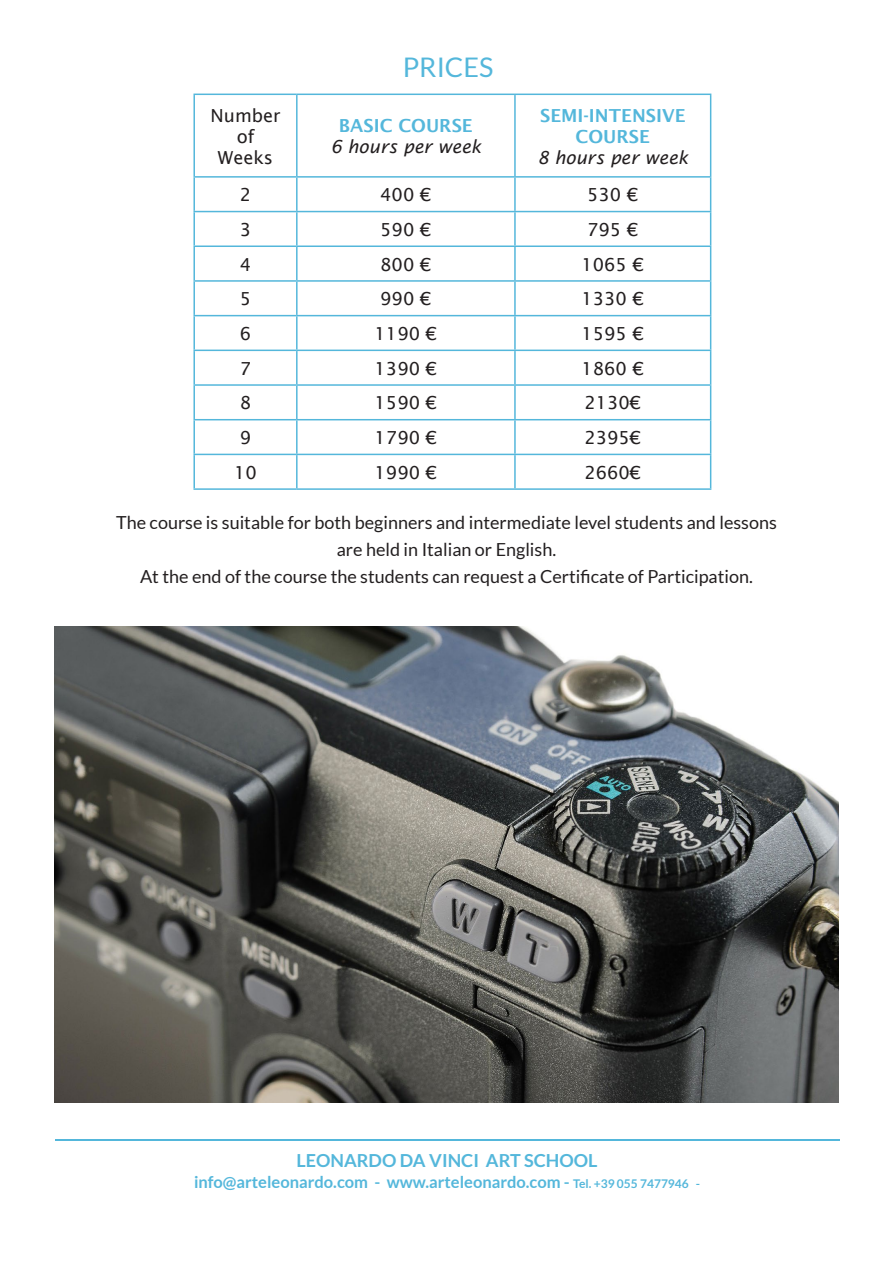
<style>
.page{position:relative;width:893px;height:1263px;background:#fff}
.page>*{position:absolute;margin:0;border:0;box-sizing:border-box;transform-origin:0 0}
.t1{font:27px "Lato";color:#54b7db}
.t2{font:18px "Lato";color:#231f20}
.t3{font:18px/21px "Lucida Sans";color:#231f20;text-align:center}
.t4{font:600 18px/21px "Lucida Sans";color:#54b7db;text-align:center}
.t5{font:italic 18px "Lucida Sans";color:#231f20}
.t6{font:700 18px "Lato";color:#54b7db}
.t7{font:700 16.5px "Lato";color:#54b7db}
.s1{font-size:12px}
</style>
<div class="page">
<hr style="left:193px;top:176px;width:104px;height:2px;background:#54b7db">
<hr style="left:193px;top:178px;width:2px;height:33px;background:#54b7db">
<hr style="left:297px;top:176px;width:218px;height:2px;background:#54b7db">
<hr style="left:296px;top:178px;width:2px;height:33px;background:#54b7db">
<hr style="left:515px;top:176px;width:196px;height:2px;background:#54b7db">
<hr style="left:514px;top:178px;width:2px;height:33px;background:#54b7db">
<hr style="left:710px;top:178px;width:1px;height:33px;background:#54b7db">
<hr style="left:193px;top:211px;width:104px;height:1px;background:#54b7db">
<hr style="left:193px;top:212px;width:2px;height:33px;background:#54b7db">
<hr style="left:297px;top:211px;width:218px;height:1px;background:#54b7db">
<hr style="left:296px;top:212px;width:2px;height:33px;background:#54b7db">
<hr style="left:515px;top:211px;width:196px;height:1px;background:#54b7db">
<hr style="left:514px;top:212px;width:2px;height:33px;background:#54b7db">
<hr style="left:710px;top:212px;width:1px;height:33px;background:#54b7db">
<hr style="left:193px;top:245px;width:104px;height:2px;background:#54b7db">
<hr style="left:193px;top:247px;width:2px;height:33px;background:#54b7db">
<hr style="left:297px;top:245px;width:218px;height:2px;background:#54b7db">
<hr style="left:296px;top:247px;width:2px;height:33px;background:#54b7db">
<hr style="left:515px;top:245px;width:196px;height:2px;background:#54b7db">
<hr style="left:514px;top:247px;width:2px;height:33px;background:#54b7db">
<hr style="left:710px;top:247px;width:1px;height:33px;background:#54b7db">
<hr style="left:193px;top:280px;width:104px;height:2px;background:#54b7db">
<hr style="left:193px;top:282px;width:2px;height:33px;background:#54b7db">
<hr style="left:297px;top:280px;width:218px;height:2px;background:#54b7db">
<hr style="left:296px;top:282px;width:2px;height:33px;background:#54b7db">
<hr style="left:515px;top:280px;width:196px;height:2px;background:#54b7db">
<hr style="left:514px;top:282px;width:2px;height:33px;background:#54b7db">
<hr style="left:710px;top:282px;width:1px;height:33px;background:#54b7db">
<hr style="left:193px;top:315px;width:104px;height:1px;background:#54b7db">
<hr style="left:193px;top:316px;width:2px;height:34px;background:#54b7db">
<hr style="left:297px;top:315px;width:218px;height:1px;background:#54b7db">
<hr style="left:296px;top:316px;width:2px;height:34px;background:#54b7db">
<hr style="left:515px;top:315px;width:196px;height:1px;background:#54b7db">
<hr style="left:514px;top:316px;width:2px;height:34px;background:#54b7db">
<hr style="left:710px;top:316px;width:1px;height:34px;background:#54b7db">
<hr style="left:193px;top:350px;width:104px;height:1px;background:#54b7db">
<hr style="left:193px;top:351px;width:2px;height:33px;background:#54b7db">
<hr style="left:297px;top:350px;width:218px;height:1px;background:#54b7db">
<hr style="left:296px;top:351px;width:2px;height:33px;background:#54b7db">
<hr style="left:515px;top:350px;width:196px;height:1px;background:#54b7db">
<hr style="left:514px;top:351px;width:2px;height:33px;background:#54b7db">
<hr style="left:710px;top:351px;width:1px;height:33px;background:#54b7db">
<hr style="left:193px;top:384px;width:104px;height:2px;background:#54b7db">
<hr style="left:193px;top:386px;width:2px;height:33px;background:#54b7db">
<hr style="left:297px;top:384px;width:218px;height:2px;background:#54b7db">
<hr style="left:296px;top:386px;width:2px;height:33px;background:#54b7db">
<hr style="left:515px;top:384px;width:196px;height:2px;background:#54b7db">
<hr style="left:514px;top:386px;width:2px;height:33px;background:#54b7db">
<hr style="left:710px;top:386px;width:1px;height:33px;background:#54b7db">
<hr style="left:193px;top:419px;width:104px;height:1px;background:#54b7db">
<hr style="left:193px;top:420px;width:2px;height:34px;background:#54b7db">
<hr style="left:297px;top:419px;width:218px;height:1px;background:#54b7db">
<hr style="left:296px;top:420px;width:2px;height:34px;background:#54b7db">
<hr style="left:515px;top:419px;width:196px;height:1px;background:#54b7db">
<hr style="left:514px;top:420px;width:2px;height:34px;background:#54b7db">
<hr style="left:710px;top:420px;width:1px;height:34px;background:#54b7db">
<hr style="left:193px;top:454px;width:104px;height:1px;background:#54b7db">
<hr style="left:193px;top:455px;width:2px;height:33px;background:#54b7db">
<hr style="left:297px;top:454px;width:218px;height:1px;background:#54b7db">
<hr style="left:296px;top:455px;width:2px;height:33px;background:#54b7db">
<hr style="left:515px;top:454px;width:196px;height:1px;background:#54b7db">
<hr style="left:514px;top:455px;width:2px;height:33px;background:#54b7db">
<hr style="left:710px;top:455px;width:1px;height:33px;background:#54b7db">
<hr style="left:193px;top:488px;width:104px;height:2px;background:#54b7db">
<hr style="left:297px;top:488px;width:218px;height:2px;background:#54b7db">
<hr style="left:515px;top:488px;width:196px;height:2px;background:#54b7db">
<hr style="left:193px;top:94px;width:104px;height:1px;background:#54b7db">
<hr style="left:193px;top:95px;width:2px;height:81px;background:#54b7db">
<hr style="left:297px;top:94px;width:218px;height:1px;background:#54b7db">
<hr style="left:296px;top:95px;width:2px;height:81px;background:#54b7db">
<hr style="left:515px;top:94px;width:196px;height:1px;background:#54b7db">
<hr style="left:514px;top:95px;width:2px;height:81px;background:#54b7db">
<hr style="left:710px;top:95px;width:1px;height:81px;background:#54b7db">
<img style="left:54px;top:626px;width:785px;height:476px">
<hr style="left:55px;top:1138px;width:784px;height:2px;background:#54b7db">
<p class="t3" style="left:211px;top:105px;width:72px">Number of</p>
<p class="t3" style="left:218px;top:147px;width:57px">Weeks</p>
<p class="t1" style="left:403px;top:52px;width:92px">PRICES</p>
<p class="t4" style="left:339px;top:115px;width:135px">BASIC COURSE</p>
<p class="t5" style="left:330px;top:136px;width:152px">6 hours per week</p>
<p class="t4" style="left:540px;top:105px;width:147px">SEMI-INTENSIVE<br>COURSE</p>
<p class="t5" style="left:537px;top:147px;width:152px">8 hours per week</p>
<p class="t3" style="left:240px;top:184px;width:13px">2</p>
<p class="t3" style="left:380px;top:184px;width:53px">400 €</p>
<p class="t3" style="left:587px;top:184px;width:53px">530 €</p>
<p class="t3" style="left:240px;top:219px;width:13px">3</p>
<p class="t3" style="left:380px;top:219px;width:53px">590 €</p>
<p class="t3" style="left:587px;top:219px;width:53px">795 €</p>
<p class="t3" style="left:240px;top:254px;width:13px">4</p>
<p class="t3" style="left:380px;top:254px;width:53px">800 €</p>
<p class="t3" style="left:581px;top:254px;width:64px">1065 €</p>
<p class="t3" style="left:240px;top:288px;width:13px">5</p>
<p class="t3" style="left:380px;top:288px;width:53px">990 €</p>
<p class="t3" style="left:581px;top:288px;width:64px">1330 €</p>
<p class="t3" style="left:240px;top:323px;width:13px">6</p>
<p class="t3" style="left:375px;top:323px;width:64px">1190 €</p>
<p class="t3" style="left:581px;top:323px;width:64px">1595 €</p>
<p class="t3" style="left:240px;top:358px;width:13px">7</p>
<p class="t3" style="left:375px;top:358px;width:64px">1390 €</p>
<p class="t3" style="left:581px;top:358px;width:64px">1860 €</p>
<p class="t3" style="left:240px;top:392px;width:13px">8</p>
<p class="t3" style="left:375px;top:392px;width:64px">1590 €</p>
<p class="t3" style="left:584px;top:392px;width:58px">2130€</p>
<p class="t3" style="left:240px;top:427px;width:13px">9</p>
<p class="t3" style="left:375px;top:427px;width:64px">1790 €</p>
<p class="t3" style="left:584px;top:427px;width:58px">2395€</p>
<p class="t3" style="left:234px;top:462px;width:24px">10</p>
<p class="t3" style="left:375px;top:462px;width:64px">1990 €</p>
<p class="t3" style="left:584px;top:462px;width:58px">2660€</p>
<p class="t2" style="left:116px;top:512px;width:662px">The course is suitable for both beginners and intermediate level students and lessons</p>
<p class="t2" style="left:337px;top:539px;width:221px">are held in Italian or English.</p>
<p class="t2" style="left:140px;top:566px;width:614px">At the end of the course the students can request a Certificate of Participation.</p>
<p class="t6" style="left:296px;top:1150px;width:303px">LEONARDO DA VINCI ART SCHOOL</p>
<p class="t7" style="left:194px;top:1172px;width:508px">info@arteleonardo.com - www.arteleonardo.com - <span class="s1">Tel. +39 055 7477946 -</span></p>
</div>
